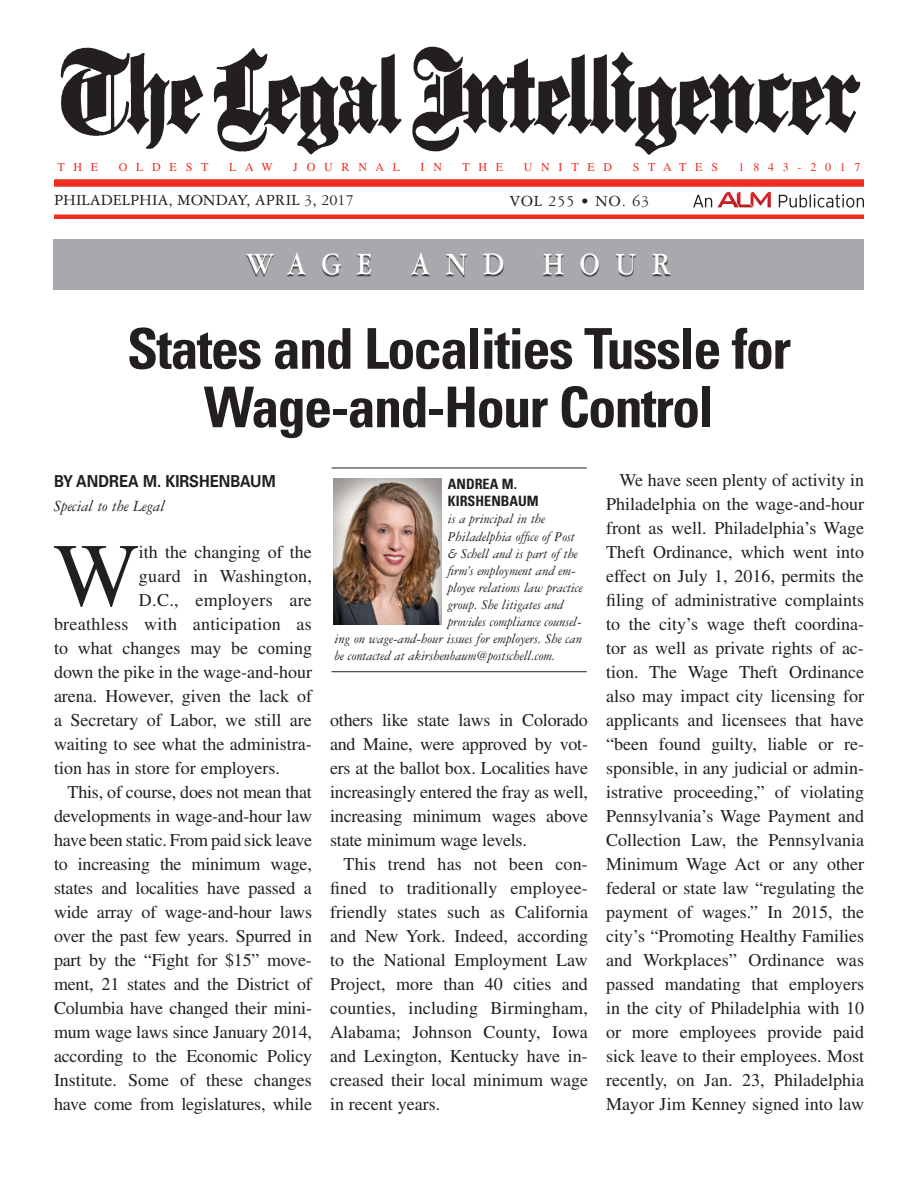
<style>
.page{position:relative;width:918px;height:1188px;background:#fff}
.page>*{position:absolute;margin:0;border:0;box-sizing:border-box;transform-origin:0 0}
.t1{font:90.45px "Times LT Std";color:#231f20}
.t2{font:700 condensed 56.25px/58.5px "Univers LT Std";letter-spacing:-.03em;color:#231f20;text-align:center}
.t3{font:700 33px "Garamond 3 LT Std";letter-spacing:.55em;color:#fff;scale:.84 1}
.t4{font:18px/24px "Times LT Std";letter-spacing:-.01em;color:#231f20;text-align:justify}
.t5{font:18px "Times LT Std";letter-spacing:.015em;color:#231f20}
.t6{font:16.5px "Garamond 3 LT Std";color:#231f20}
.t7{font:700 16.5px "Univers LT Std";color:#231f20;scale:.9 1}
.t8{font:italic 16.5px "Garamond 3 LT Std";color:#231f20}
.t9{font:16.5px "Garamond 3 LT Std";letter-spacing:.05em;color:#231f20}
.t10{font:italic 14.25px "Garamond 3 LT Std";letter-spacing:-.005em;color:#231f20}
.t11{font:700 condensed 14.25px/17.1px "Univers LT Std";color:#231f20}
.t12{font:12px "Times LT Std";letter-spacing:.73em;color:#ee2e22}
</style>
<div class="page">
<img style="left:60px;top:46px;width:801px;height:109px">
<div style="left:54px;top:179px;width:810px;height:8px;background:#ee2e22"></div>
<div style="left:54px;top:214px;width:810px;height:5px;background:#ee2e22"></div>
<svg style="left:693px;top:195px;width:19px;height:12px"></svg>
<svg style="left:779px;top:194px;width:85px;height:14px"></svg>
<svg style="left:718px;top:192px;width:53px;height:15px"></svg>
<div style="left:53px;top:239px;width:811px;height:50px;background:#a8a9ad"></div>
<div style="left:247px;top:254px;width:424px;height:23px;background:#231f20;opacity:.75"></div>
<hr style="left:332px;top:468px;width:255px;height:1px;background:#231f20">
<hr style="left:332px;top:671px;width:255px;height:1px;background:#231f20">
<img style="left:333px;top:479px;width:109px;height:146px">
<p class="t12" style="left:57px;top:160px;width:42px">The</p>
<p class="t12" style="left:119px;top:160px;width:87px">Oldest</p>
<p class="t12" style="left:229px;top:160px;width:45px">Law</p>
<p class="t12" style="left:293px;top:160px;width:108px">Jo urnal</p>
<p class="t12" style="left:421px;top:160px;width:23px">i n</p>
<p class="t12" style="left:462px;top:160px;width:42px">t he</p>
<p class="t12" style="left:524px;top:160px;width:90px">Unit ed</p>
<p class="t12" style="left:633px;top:160px;width:13px">St</p>
<p class="t12" style="left:663px;top:160px;width:56px">at es</p>
<p class="t12" style="left:739px;top:160px;width:124px">1843-2017</p>
<p class="t6" style="left:54px;top:192px;width:302px">PHILADELPHIA, MONDAY, APRIL 3, 2017</p>
<p class="t9" style="left:510px;top:192px;width:141px">VOL 255 • NO. 63</p>
<h3 class="t3" style="left:247px;top:246px;width:506px">WAGE AND HOUR</h3>
<h2 class="t2" style="left:127px;top:319px;width:666px">States and Localities Tussle for<br>Wage-and-Hour Control</h2>
<p class="t7" style="left:54px;top:472px;width:246px">BY ANDREA M. KIRSHENBAUM</p>
<p class="t8" style="left:54px;top:497px;width:113px">Special to the Legal</p>
<h1 class="t1" style="left:54px;top:525px;width:85px">W</h1>
<p class="t4" style="left:139px;top:540px;width:174px">ith the changing of the</p>
<p class="t4" style="left:139px;top:564px;width:175px">guard in Washington,</p>
<p class="t4" style="left:139px;top:588px;width:174px">D.C., employers are</p>
<p class="t5" style="left:54px;top:614px;width:259px">breathless with anticipation as</p>
<p class="t4" style="left:54px;top:636px;width:260px">to what changes may be coming</p>
<p class="t4" style="left:54px;top:660px;width:260px">down the pike in the wage-and-hour</p>
<p class="t4" style="left:54px;top:684px;width:259px">arena. However, given the lack of</p>
<p class="t4" style="left:54px;top:708px;width:259px">a Secretary of Labor, we still are</p>
<p class="t4" style="left:54px;top:732px;width:259px">waiting to see what the administra-</p>
<p class="t4" style="left:54px;top:756px;width:228px">tion has in store for employers.</p>
<p class="t4" style="left:68px;top:780px;width:246px">This, of course, does not mean that</p>
<p class="t4" style="left:54px;top:804px;width:259px">developments in wage-and-hour law</p>
<p class="t4" style="left:54px;top:828px;width:259px">have been static. From paid sick leave</p>
<p class="t4" style="left:54px;top:852px;width:259px">to increasing the minimum wage,</p>
<p class="t4" style="left:54px;top:876px;width:259px">states and localities have passed a</p>
<p class="t4" style="left:54px;top:900px;width:260px">wide array of wage-and-hour laws</p>
<p class="t4" style="left:54px;top:924px;width:260px">over the past few years. Spurred in</p>
<p class="t4" style="left:54px;top:948px;width:259px">part by the “Fight for $15” move-</p>
<p class="t4" style="left:54px;top:972px;width:259px">ment, 21 states and the District of</p>
<p class="t4" style="left:54px;top:996px;width:259px">Columbia have changed their mini-</p>
<p class="t4" style="left:54px;top:1020px;width:260px">mum wage laws since January 2014,</p>
<p class="t4" style="left:54px;top:1044px;width:259px">according to the Economic Policy</p>
<p class="t4" style="left:54px;top:1068px;width:259px">Institute. Some of these changes</p>
<p class="t4" style="left:54px;top:1092px;width:259px">have come from legislatures, while</p>
<p class="t11" style="left:448px;top:476px;width:91px">Andrea M.<br>Kirsh enbaum</p>
<p class="t10" style="left:448px;top:512px;width:99px">is a principal in the</p>
<p class="t10" style="left:448px;top:529px;width:129px">Philadelphia office of Post</p>
<p class="t10" style="left:448px;top:546px;width:132px">&amp; Schell and is part of the</p>
<p class="t10" style="left:448px;top:563px;width:130px">firm’s employment and em-</p>
<p class="t10" style="left:448px;top:580px;width:136px">ployee relations law practice</p>
<p class="t10" style="left:448px;top:597px;width:117px">group. She litigates and</p>
<p class="t10" style="left:448px;top:614px;width:136px">provides compliance counsel-</p>
<p class="t10" style="left:335px;top:631px;width:249px">ing on wage-and-hour issues for employers. She can</p>
<p class="t10" style="left:335px;top:648px;width:223px">be contacted at akirshenbaum@postschell.com.</p>
<p class="t4" style="left:330px;top:708px;width:260px">others like state laws in Colorado and Maine, were approved by vot&shy;ers at the ballot box. Localities have increasingly entered the fray as well, increasing minimum wages above state minimum wage levels.</p>
<p class="t4" style="left:330px;top:852px;width:259px;text-indent:14px">This trend has not been con&shy;fined to traditionally employee&shy;friendly states such as California and New York. Indeed, according to the National Employment Law Project, more than 40 cities and counties, including Birmingham, Alabama; Johnson County, Iowa and Lexington, Kentucky have in&shy;creased their local minimum wage in recent years.</p>
<p class="t4" style="left:606px;top:468px;width:260px;text-indent:14px">We have seen plenty of activity in Philadelphia on the wage-and-hour front as well. Philadelphia’s Wage Theft Ordinance, which went into effect on July 1, 2016, permits the filing of administrative complaints to the city’s wage theft coordina&shy;tor as well as private rights of ac&shy;tion. The Wage Theft Ordinance also may impact city licensing for applicants and licensees that have “been found guilty, liable or re&shy;sponsible, in any judicial or admin&shy;istrative proceeding,” of violating Pennsylvania’s Wage Payment and Collection Law, the Pennsylvania Minimum Wage Act or any other federal or state law “regulating the payment of wages.” In 2015, the city’s “Promoting Healthy Families and Workplaces” Ordinance was passed mandating that employers in the city of Philadelphia with 10 or more employees provide paid sick leave to their employees. Most recently, on Jan. 23, Philadelphia Mayor Jim Kenney signed into law</p>
</div>
